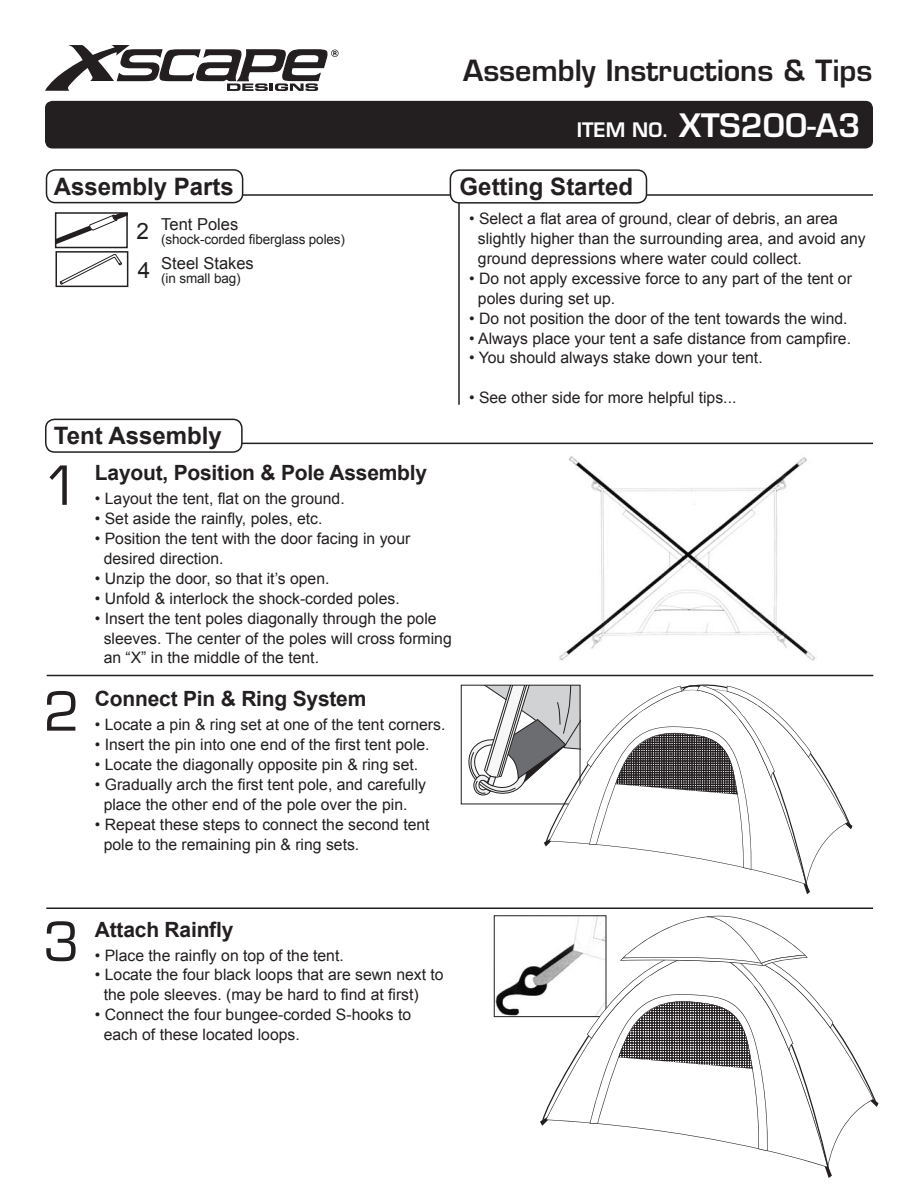
<style>
.page{position:relative;width:918px;height:1188px;background:#fff}
.page>*{position:absolute;margin:0;border:0;box-sizing:border-box;transform-origin:0 0}
.t1{font:52.5px "Eurostile";color:#231f20}
.t2{font:600 31.5px "Eurostile";color:#fff}
.t3{font:600 28.5px "Eurostile";color:#231f20}
.t4{font:700 24px "Arial";color:#231f20}
.t5{font:700 21px "Arial";letter-spacing:-.01em;color:#231f20}
.t6{font:16.5px "Arial";color:#231f20}
.t7{font:15.75px/20px "Arial";color:#231f20}
.t8{font:13.5px "Arial";letter-spacing:-.01em;color:#231f20}
.s1{font-size:19.5px}
</style>
<div class="page">
<hr style="left:458px;top:189px;width:2px;height:216px;background:#231f20">
<hr style="left:230px;top:194px;width:643px;height:2px;background:#231f20">
<div style="left:450px;top:170px;width:196px;height:33px;background:#fff;border-radius:9px"></div>
<div style="left:450px;top:169px;width:197px;height:35px;border:2px solid #231f20;border-radius:9px"></div>
<hr style="left:235px;top:443px;width:638px;height:1px;background:#231f20">
<div style="left:46px;top:419px;width:196px;height:33px;background:#fff;border-radius:9px"></div>
<div style="left:45px;top:419px;width:198px;height:34px;border:2px solid #231f20;border-radius:9px"></div>
<div style="left:46px;top:170px;width:197px;height:33px;background:#fff;border-radius:9px"></div>
<div style="left:46px;top:169px;width:197px;height:34px;border:2px solid #231f20;border-radius:9px"></div>
<div style="left:45px;top:101px;width:828px;height:47px;background:#231f20;border-radius:8px"></div>
<div style="left:55px;top:212px;width:73px;height:36px;border:2px solid #231f20"></div>
<div style="left:56px;top:251px;width:72px;height:36px;border:2px solid #231f20"></div>
<hr style="left:47px;top:675px;width:826px;height:1px;background:#231f20">
<hr style="left:46px;top:908px;width:827px;height:1px;background:#231f20">
<svg style="left:45px;top:45px;width:294px;height:46px"></svg>
<svg style="left:468px;top:687px;width:77px;height:109px"></svg>
<div style="left:461px;top:685px;width:119px;height:119px;border:1px solid #231f20"></div>
<svg style="left:56px;top:213px;width:71px;height:35px"></svg>
<svg style="left:60px;top:254px;width:62px;height:30px"></svg>
<svg style="left:545px;top:684px;width:170px;height:161px"></svg>
<svg style="left:587px;top:685px;width:265px;height:209px"></svg>
<img style="left:559px;top:456px;width:256px;height:205px">
<img style="left:496px;top:917px;width:83px;height:98px">
<div style="left:494px;top:915px;width:112px;height:102px;border:1px solid #231f20"></div>
<svg style="left:541px;top:946px;width:46px;height:178px"></svg>
<svg style="left:587px;top:916px;width:291px;height:262px"></svg>
<h3 class="t3" style="left:463px;top:53px;width:411px">Assembly Instructions &amp; Tips</h3>
<h2 class="t2" style="left:577px;top:106px;width:285px"><span class="s1">ITEM NO.</span> XTS200-A3</h2>
<h3 class="t4" style="left:54px;top:170px;width:182px">Assembly Parts</h3>
<h3 class="t4" style="left:460px;top:170px;width:175px">Getting Started</h3>
<p class="t6" style="left:161px;top:214px;width:79px">Tent Poles</p>
<p class="t8" style="left:136px;top:230px;width:210px"><sup>2</sup> (shock-corded fiberglass poles)</p>
<p class="t6" style="left:161px;top:253px;width:94px">Steel Stakes</p>
<p class="t8" style="left:138px;top:269px;width:104px"><sup>4</sup> (in small bag)</p>
<h3 class="t4" style="left:54px;top:419px;width:170px">Tent Assembly</h3>
<h1 class="t1" style="left:43px;top:454px;width:38px">1</h1>
<h1 class="t1" style="left:43px;top:680px;width:38px">2</h1>
<h3 class="t5" style="left:95px;top:459px;width:334px">Layout, Position &amp; Pole Assembly</h3>
<p class="t7" style="left:95px;top:489px;width:251px">• Layout the tent, flat on the ground.</p>
<p class="t7" style="left:95px;top:509px;width:229px">• Set aside the rainfly, poles, etc.</p>
<p class="t7" style="left:104px;top:529px;width:308px;text-indent:-9px">• Position the tent with the door facing in your desired direction.</p>
<p class="t7" style="left:95px;top:569px;width:236px">• Unzip the door, so that it’s open.</p>
<p class="t7" style="left:95px;top:589px;width:306px">• Unfold &amp; interlock the shock-corded poles.</p>
<p class="t7" style="left:104px;top:608px;width:350px;text-indent:-9px">• Insert the tent poles diagonally through the pole sleeves. The center of the poles will cross forming an “X” in the middle of the tent.</p>
<h3 class="t5" style="left:95px;top:685px;width:273px">Connect Pin &amp; Ring System</h3>
<p class="t7" style="left:95px;top:715px;width:352px">• Locate a pin &amp; ring set at one of the tent corners.</p>
<p class="t7" style="left:95px;top:735px;width:336px">• Insert the pin into one end of the first tent pole.</p>
<p class="t7" style="left:95px;top:755px;width:325px">• Locate the diagonally opposite pin &amp; ring set.</p>
<p class="t7" style="left:104px;top:775px;width:324px;text-indent:-9px">• Gradually arch the first tent pole, and carefully place the other end of the pole over the pin.</p>
<p class="t7" style="left:104px;top:814px;width:327px;text-indent:-9px">• Repeat these steps to connect the second tent pole to the remaining pin &amp; ring sets.</p>
<p class="t7" style="left:478px;top:209px;width:389px;text-indent:-9px">• Select a flat area of ground, clear of debris, an area slightly higher than the surrounding area, and avoid any ground depressions where water could collect.</p>
<p class="t7" style="left:478px;top:269px;width:376px;text-indent:-9px">• Do not apply excessive force to any part of the tent or poles during set up.</p>
<p class="t7" style="left:469px;top:308px;width:380px">• Do not position the door of the tent towards the wind.</p>
<p class="t7" style="left:469px;top:328px;width:383px">• Always place your tent a safe distance from campfire.</p>
<p class="t7" style="left:469px;top:348px;width:295px">• You should always stake down your tent.</p>
<p class="t7" style="left:469px;top:388px;width:269px">• See other side for more helpful tips...</p>
<h1 class="t1" style="left:43px;top:910px;width:38px">3</h1>
<h3 class="t5" style="left:95px;top:915px;width:140px">Attach Rainfly</h3>
<p class="t7" style="left:95px;top:945px;width:250px">• Place the rainfly on top of the tent.</p>
<p class="t7" style="left:104px;top:965px;width:341px;text-indent:-9px">• Locate the four black loops that are sewn next to the pole sleeves. (may be hard to find at first)</p>
<p class="t7" style="left:104px;top:1005px;width:309px;text-indent:-9px">• Connect the four bungee-corded S-hooks to each of these located loops.</p>
</div>
